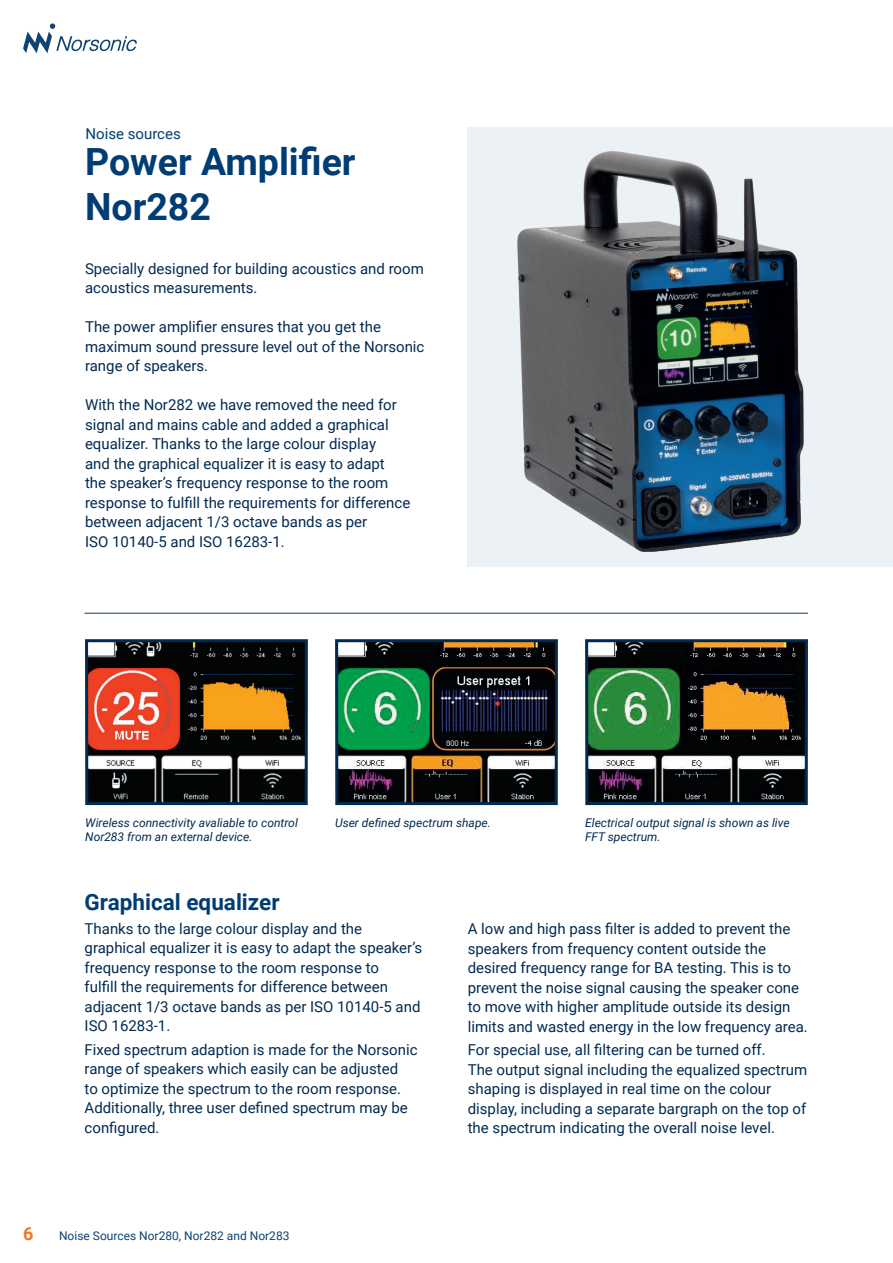
<style>
.page{position:relative;width:893px;height:1263px;background:#fff}
.page>*{position:absolute;margin:0;border:0;box-sizing:border-box;transform-origin:0 0}
.t1{font:700 37.5px/45px "Roboto";color:#003d74}
.t2{font:700 22.5px "Roboto";color:#003d74}
.t3{font:700 18px "Roboto";color:#ea7924}
.t4{font:15px/19.5px "Roboto";color:#002a52}
.t5{font:15px "Roboto";color:#003d74}
.t6{font:italic 12px/14.4px "Roboto";color:#002a52}
.t7{font:12px "Roboto";color:#0f4372}
</style>
<div class="page">
<svg style="left:23px;top:23px;width:114px;height:30px"></svg>
<div style="left:468px;top:128px;width:425px;height:439px;background:#ebf1f4"></div>
<img style="left:89px;top:643px;width:215px;height:158px">
<div style="left:85px;top:639px;width:223px;height:166px;border:3px solid #002a52"></div>
<img style="left:339px;top:643px;width:215px;height:158px">
<div style="left:335px;top:639px;width:223px;height:166px;border:3px solid #002a52"></div>
<img style="left:589px;top:643px;width:215px;height:158px">
<div style="left:585px;top:639px;width:223px;height:166px;border:3px solid #002a52"></div>
<img style="left:517px;top:151px;width:287px;height:401px">
<hr style="left:85px;top:613px;width:723px;height:1px;background:#003d74">
<p class="t5" style="left:86px;top:123px;width:97px">Noise sources</p>
<h1 class="t1" style="left:85px;top:138px;width:272px">Power Amplifier<br>Nor282</h1>
<p class="t4" style="left:85px;top:258px;width:340px">Specially designed for building acoustics and room acoustics measurements.</p>
<p class="t4" style="left:85px;top:316px;width:341px">The power amplifier ensures that you get the maximum sound pressure level out of the Norsonic range of speakers.</p>
<p class="t4" style="left:85px;top:394px;width:327px">With the Nor282 we have removed the need for signal and mains cable and added a graphical equalizer. Thanks to the large colour display<br>and the graphical equalizer it is easy to adapt<br>the speaker’s frequency response to the room response to fulfill the requirements for difference between adjacent 1/3 octave bands as per<br>ISO 10140-5 and ISO 16283-1.</p>
<p class="t6" style="left:85px;top:815px;width:214px">Wireless connectivity avaliable to control<br>Nor283 from an external device.</p>
<p class="t6" style="left:335px;top:815px;width:157px">User defined spectrum shape.</p>
<p class="t6" style="left:585px;top:815px;width:206px">Electrical output signal is shown as live<br>FFT spectrum.</p>
<h2 class="t2" style="left:85px;top:886px;width:196px">Graphical equalizer</h2>
<p class="t4" style="left:85px;top:918px;width:339px">Thanks to the large colour display and the graphical equalizer it is easy to adapt the speaker’s frequency response to the room response to<br>fulfill the requirements for difference between adjacent 1/3 octave bands as per ISO 10140-5 and ISO 16283-1.</p>
<p class="t4" style="left:85px;top:1039px;width:334px">Fixed spectrum adaption is made for the Norsonic range of speakers which easily can be adjusted<br>to optimize the spectrum to the room response.<br>Additionally, three user defined spectrum may be configured.</p>
<p class="t3" style="left:23px;top:1220px;width:12px">6</p>
<p class="t7" style="left:59px;top:1227px;width:232px">Noise Sources Nor280, Nor282 and Nor283</p>
<p class="t4" style="left:468px;top:918px;width:342px">A low and high pass filter is added to prevent the speakers from frequency content outside the desired frequency range for BA testing. This is to prevent the noise signal causing the speaker cone to move with higher amplitude outside its design limits and wasted energy in the low frequency area.</p>
<p class="t4" style="left:468px;top:1040px;width:341px">For special use, all filtering can be turned off.<br>The output signal including the equalized spectrum shaping is displayed in real time on the colour display, including a separate bargraph on the top of the spectrum indicating the overall noise level.</p>
</div>
